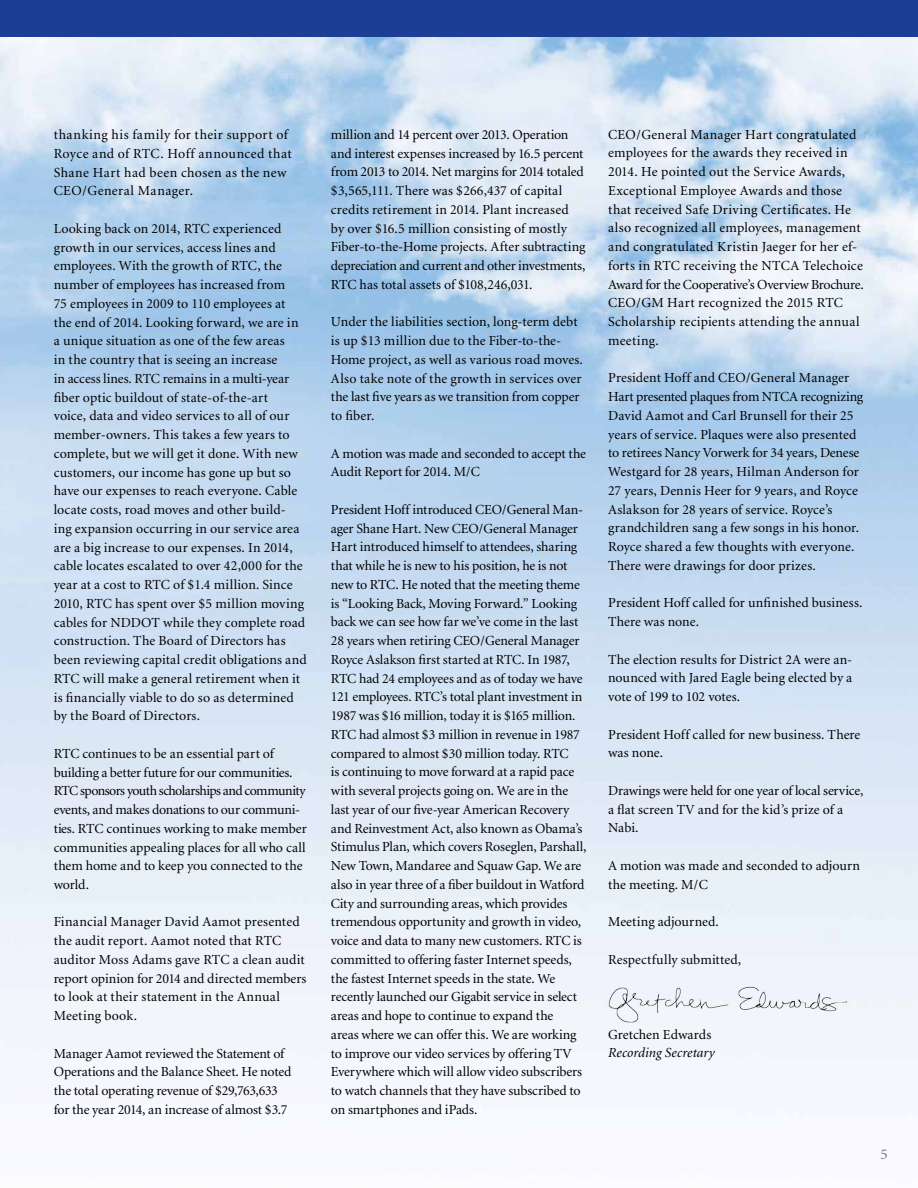
<style>
.page{position:relative;width:918px;height:1188px;background:#fff}
.page>*{position:absolute;margin:0;border:0;box-sizing:border-box;transform-origin:0 0}
.t1{font:15px "Minion Pro";color:#807d7f}
.t2{font:13.8px/18.8px "Minion";color:#000}
.t3{font:13.8px/18.8px "Minion";letter-spacing:.02em;color:#000}
.t4{font:13.8px/18.8px "Minion";letter-spacing:.03em;color:#000}
.t5{font:italic 13.8px "Minion";letter-spacing:.005em;color:#000}
</style>
<div class="page">
<div style="left:0;top:0;width:918px;height:37px;background:#1c3e94"></div>
<img style="left:598px;top:974px;width:256px;height:56px">
<p class="t4" style="left:54px;top:126px;width:239px">thanking his family for their support of Royce and of RTC. Hoff announced that Shane Hart had been chosen as the new CEO/General Manager.</p>
<p class="t2" style="left:54px;top:220px;width:254px">Looking back on 2014, RTC experienced growth in our services, access lines and employees. With the growth of RTC, the number of employees has increased from<br>75 employees in 2009 to 110 employees at the end of 2014. Looking forward, we are in a unique situation as one of the few areas<br>in the country that is seeing an increase<br>in access lines. RTC remains in a multi-year fiber optic buildout of state-of-the-art<br>voice, data and video services to all of our member-owners. This takes a few years to complete, but we will get it done. With new customers, our income has gone up but so have our expenses to reach everyone. Cable locate costs, road moves and other build&shy;ing expansion occurring in our service area are a big increase to our expenses. In 2014, cable locates escalated to over 42,000 for the year at a cost to RTC of $1.4 million. Since 2010, RTC has spent over $5 million moving cables for NDDOT while they complete road construction. The Board of Directors has been reviewing capital credit obligations and RTC will make a general retirement when it is financially viable to do so as determined by the Board of Directors.</p>
<p class="t2" style="left:54px;top:745px;width:255px">RTC continues to be an essential part of building a better future for our communities.<br>RTC sponsors youth scholarships and community events, and makes donations to our communi&shy;ties. RTC continues working to make member communities appealing places for all who call them home and to keep you connected to the world.</p>
<p class="t2" style="left:54px;top:913px;width:254px">Financial Manager David Aamot presented the audit report. Aamot noted that RTC auditor Moss Adams gave RTC a clean audit report opinion for 2014 and directed members to look at their statement in the Annual Meeting book.</p>
<p class="t2" style="left:54px;top:1044px;width:239px">Manager Aamot reviewed the Statement of Operations and the Balance Sheet. He noted the total operating revenue of $29,763,633 for the year 2014, an increase of almost $3.7</p>
<p class="t2" style="left:331px;top:126px;width:256px">million and 14 percent over 2013. Operation and interest expenses increased by 16.5 percent from 2013 to 2014. Net margins for 2014 totaled $3,565,111. There was $266,437 of capital credits retirement in 2014. Plant increased<br>by over $16.5 million consisting of mostly Fiber-to-the-Home projects. After subtracting depreciation and current and other investments, RTC has total assets of $108,246,031.</p>
<p class="t2" style="left:331px;top:313px;width:253px">Under the liabilities section, long-term debt is up $13 million due to the Fiber-to-the-Home project, as well as various road moves.<br>Also take note of the growth in services over the last five years as we transition from copper to fiber.</p>
<p class="t2" style="left:331px;top:444px;width:257px">A motion was made and seconded to accept the<br>Audit Report for 2014. M/C</p>
<p class="t2" style="left:331px;top:501px;width:257px">President Hoff introduced CEO/General Man&shy;ager Shane Hart. New CEO/General Manager Hart introduced himself to attendees, sharing that while he is new to his position, he is not new to RTC. He noted that the meeting theme is “Looking Back, Moving Forward.” Looking back we can see how far we’ve come in the last 28 years when retiring CEO/General Manager Royce Aslakson first started at RTC. In 1987, RTC had 24 employees and as of today we have 121 employees. RTC’s total plant investment in 1987 was $16 million, today it is $165 million.<br>RTC had almost $3 million in revenue in 1987 compared to almost $30 million today. RTC<br>is continuing to move forward at a rapid pace with several projects going on. We are in the last year of our five-year American Recovery and Reinvestment Act, also known as Obama’s Stimulus Plan, which covers Roseglen, Parshall, New Town, Mandaree and Squaw Gap. We are also in year three of a fiber buildout in Watford City and surrounding areas, which provides tremendous opportunity and growth in video, voice and data to many new customers. RTC is committed to offering faster Internet speeds, the fastest Internet speeds in the state. We recently launched our Gigabit service in select areas and hope to continue to expand the<br>areas where we can offer this. We are working to improve our video services by offering TV Everywhere which will allow video subscribers to watch channels that they have subscribed to on smartphones and iPads.</p>
<p class="t3" style="left:608px;top:126px;width:257px">CEO/General Manager Hart congratulated employees for the awards they received in 2014. He pointed out the Service Awards, Exceptional Employee Awards and those that received Safe Driving Certificates. He also recognized all employees, management and congratulated Kristin Jaeger for her ef&shy;forts in RTC receiving the NTCA Telechoice Award for the Cooperative’s Overview Brochure.<br>CEO/GM Hart recognized the 2015 RTC Scholarship recipients attending the annual meeting.</p>
<p class="t2" style="left:608px;top:369px;width:257px">President Hoff and CEO/General Manager Hart presented plaques from NTCA recognizing David Aamot and Carl Brunsell for their 25 years of service. Plaques were also presented to retirees Nancy Vorwerk for 34 years, Denese Westgard for 28 years, Hilman Anderson for 27 years, Dennis Heer for 9 years, and Royce Aslakson for 28 years of service. Royce’s grandchildren sang a few songs in his honor.<br>Royce shared a few thoughts with everyone.<br>There were drawings for door prizes.</p>
<p class="t2" style="left:608px;top:594px;width:256px">President Hoff called for unfinished business.<br>There was none.</p>
<p class="t2" style="left:608px;top:650px;width:246px;text-align:justify">The election results for District 2A were an&shy;nounced with Jared Eagle being elected by a vote of 199 to 102 votes.</p>
<p class="t2" style="left:608px;top:725px;width:254px">President Hoff called for new business. There was none.</p>
<p class="t2" style="left:608px;top:782px;width:257px">Drawings were held for one year of local service, a flat screen TV and for the kid’s prize of a<br>Nabi.</p>
<p class="t2" style="left:608px;top:857px;width:254px">A motion was made and seconded to adjourn the meeting. M/C</p>
<p class="t2" style="left:608px;top:913px;width:112px">Meeting adjourned.</p>
<p class="t2" style="left:608px;top:950px;width:135px">Respectfully submitted,</p>
<p class="t2" style="left:608px;top:1025px;width:105px">Gretchen Edwards</p>
<p class="t5" style="left:608px;top:1046px;width:108px">Recording Secretary</p>
<p class="t1" style="left:881px;top:1144px;width:9px">5</p>
</div>
